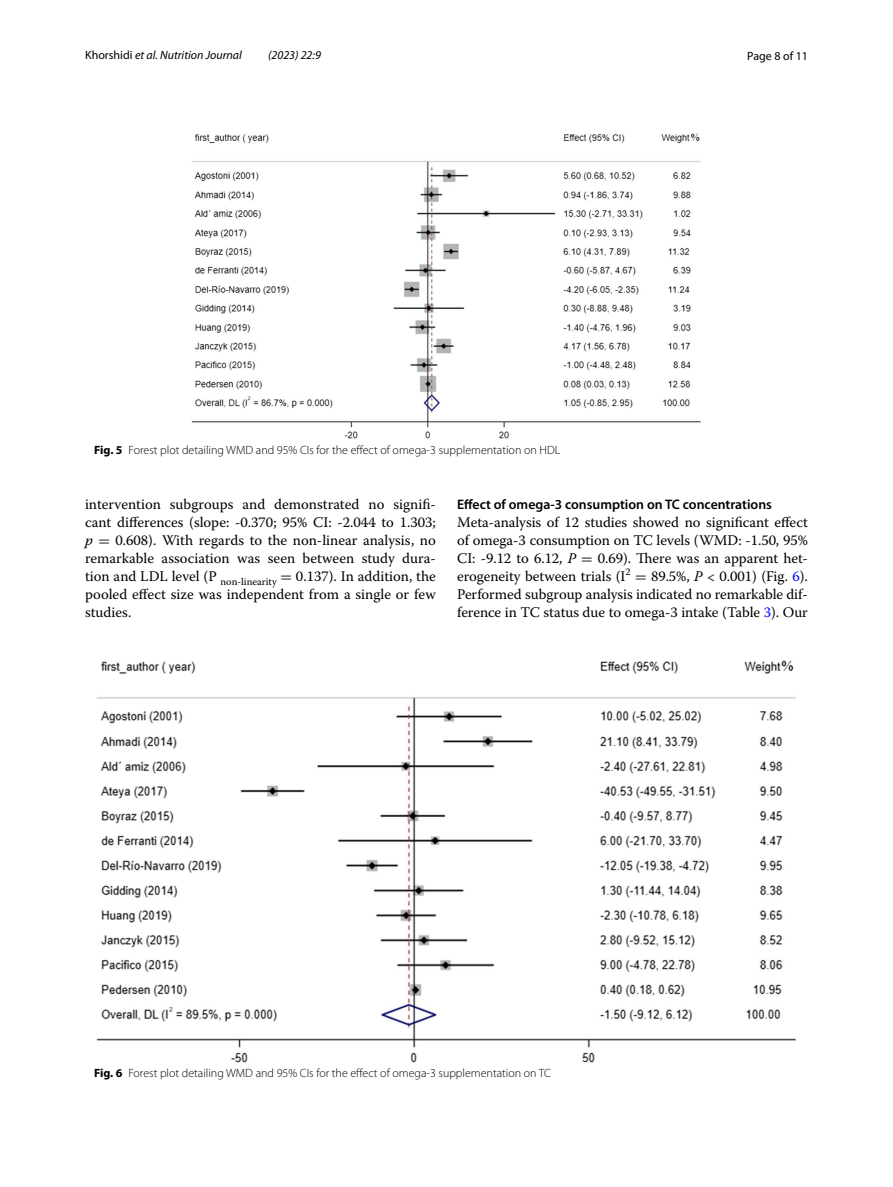
<style>
.page{position:relative;width:893px;height:1187px;background:#fff}
.page>*{position:absolute;margin:0;border:0;box-sizing:border-box;transform-origin:0 0}
.t1{font:14.7px/18px "Warnock Pro";color:#000;text-align:justify}
.t2{font:600 13.8px "Myriad Pro";color:#000}
.t3{font:300 12px "Myriad Pro";color:#000}
.t4{font:italic 12px "Myriad Pro";color:#000}
.t5{font:12px "Myriad Pro";color:#000}
.s1{font-style:normal}
.s2{font-weight:700}
.s3{font-style:italic}
.s4{font-family:"MTSY"}
.s5{color:#00f}
</style>
<div class="page">
<img style="left:191px;top:133px;width:510px;height:305px">
<img style="left:96px;top:660px;width:700px;height:402px">
<p class="t4" style="left:85px;top:48px;width:158px"><span class="s1">Khorshidi</span> et al. Nutrition Journal</p>
<p class="t4" style="left:268px;top:48px;width:54px">(2023) 22:9</p>
<p class="t5" style="left:747px;top:48px;width:62px">Page 8 of 11</p>
<p class="t3" style="left:94px;top:443px;width:467px"><span class="s2">Fig. 5</span> Forest plot detailing WMD and 95% CIs for the effect of omega-3 supplementation on HDL</p>
<p class="t1" style="left:85px;top:495px;width:352px">intervention subgroups and demonstrated no signifi&shy;cant differences (slope: -0.370; 95% CI: -2.044 to 1.303; <span class="s3">p</span> <span class="s4">=</span> 0.608). With regards to the non-linear analysis, no remarkable association was seen between study dura&shy;tion and LDL level (P <sub>non-linearity</sub> <span class="s4">=</span> 0.137). In addition, the pooled effect size was independent from a single or few studies.</p>
<p class="t2" style="left:457px;top:495px;width:316px">Effect of omega‑3 consumption on TC concentrations</p>
<p class="t1" style="left:457px;top:513px;width:352px">Meta-analysis of 12 studies showed no significant effect of omega-3 consumption on TC levels (WMD: -1.50, 95% CI: -9.12 to 6.12, <span class="s3">P</span> <span class="s4">=</span> 0.69). There was an apparent het&shy;erogeneity between trials (I<sup>2</sup> <span class="s4">=</span> 89.5%, <span class="s3">P</span> &lt; 0.001) (Fig. <span class="s5">6</span>).<br>Performed subgroup analysis indicated no remarkable dif&shy;ference in TC status due to omega-3 intake (Table <span class="s5">3</span>). Our</p>
<p class="t3" style="left:94px;top:1066px;width:458px"><span class="s2">Fig. 6</span> Forest plot detailing WMD and 95% CIs for the effect of omega-3 supplementation on TC</p>
</div>
